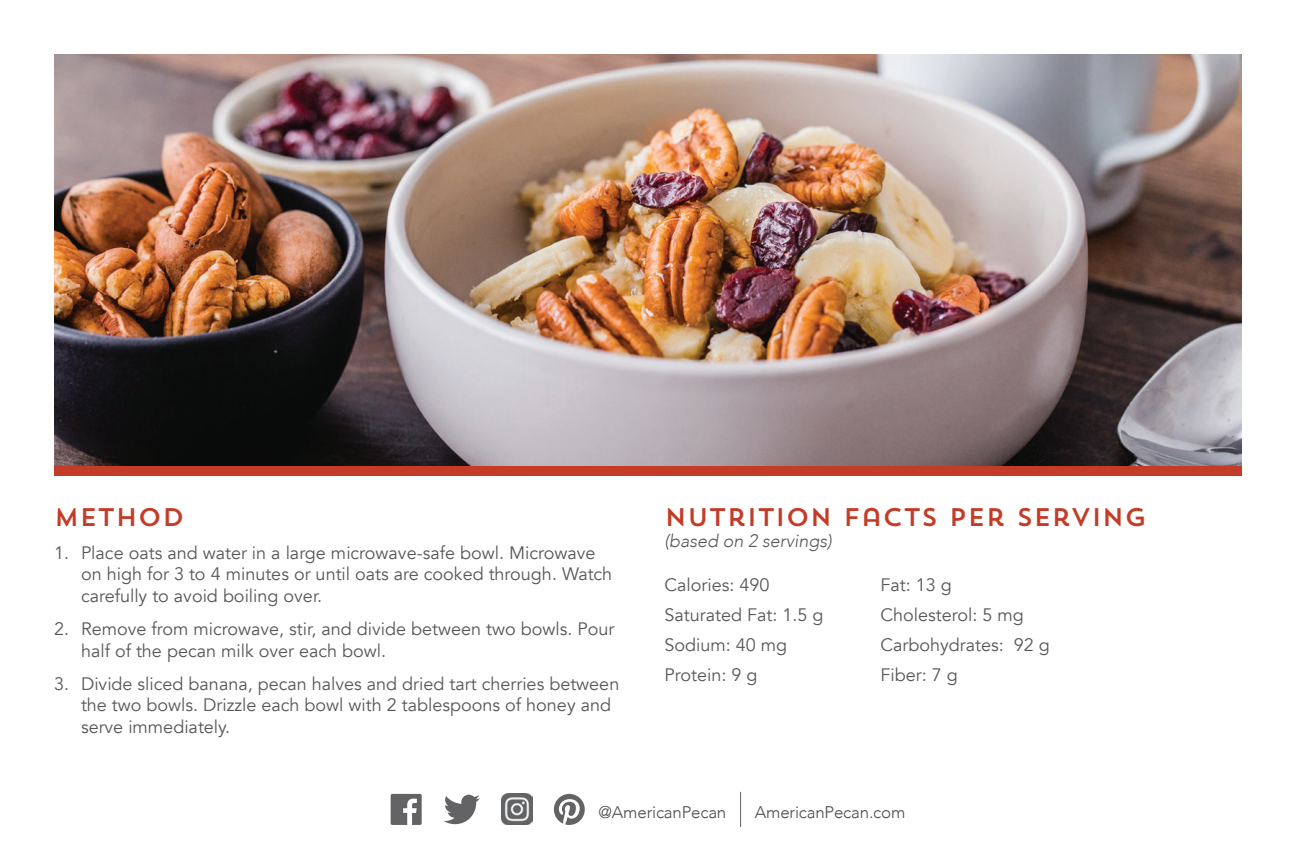
<style>
.page{position:relative;width:1296px;height:864px;background:#fff}
.page>*{position:absolute;margin:0;border:0;box-sizing:border-box;transform-origin:0 0}
.t1{font:25.5px "Trend Sans One";color:#c43b27}
.t2{font:18px/21.6px "Avenir";color:#57585a}
.t3{font:italic 300 18px "Avenir";color:#57585a}
.t4{font:300 16.8px "Avenir";letter-spacing:-.01em;color:#4b4c4d}
</style>
<div class="page">
<div style="left:54px;top:465px;width:1188px;height:11px;background:#c43b27"></div>
<img style="left:502px;top:794px;width:31px;height:31px">
<svg style="left:444px;top:795px;width:36px;height:29px"></svg>
<div style="left:391px;top:794px;width:31px;height:31px;background:#636366;border-radius:2px"></div>
<svg style="left:403px;top:799px;width:14px;height:26px"></svg>
<hr style="left:740px;top:792px;width:1px;height:35px;background:#636366">
<svg style="left:554px;top:794px;width:31px;height:31px"></svg>
<img style="left:54px;top:54px;width:1188px;height:411px">
<h1 class="t1" style="left:54px;top:501px;width:132px">METHOD</h1>
<p class="t2" style="left:81px;top:542px;width:533px;text-indent:-27px">1. Place oats and water in a large microwave-safe bowl. Microwave on high for 3 to 4 minutes or until oats are cooked through. Watch carefully to avoid boiling over.</p>
<p class="t2" style="left:81px;top:618px;width:535px;text-indent:-27px">2. Remove from microwave, stir, and divide between two bowls. Pour half of the pecan milk over each bowl.</p>
<p class="t2" style="left:81px;top:673px;width:540px;text-indent:-27px">3. Divide sliced banana, pecan halves and dried tart cherries between the two bowls. Drizzle each bowl with 2 tablespoons of honey and serve immediately.</p>
<h1 class="t1" style="left:664px;top:501px;width:484px">NUTRITION FACTS PER SERVING</h1>
<p class="t3" style="left:664px;top:531px;width:169px">(based on 2 servings)</p>
<p class="t2" style="left:664px;top:574px;width:107px">Calories: 490</p>
<p class="t2" style="left:880px;top:574px;width:73px">Fat: 13 g</p>
<p class="t2" style="left:664px;top:604px;width:160px">Saturated Fat: 1.5 g</p>
<p class="t2" style="left:880px;top:604px;width:145px">Cholesterol: 5 mg</p>
<p class="t2" style="left:664px;top:634px;width:124px">Sodium: 40 mg</p>
<p class="t2" style="left:880px;top:634px;width:171px">Carbohydrates: 92 g</p>
<p class="t2" style="left:664px;top:664px;width:94px">Protein: 9 g</p>
<p class="t2" style="left:880px;top:664px;width:79px">Fiber: 7 g</p>
<p class="t4" style="left:599px;top:802px;width:129px">@AmericanPecan</p>
<p class="t4" style="left:755px;top:802px;width:152px">AmericanPecan.com</p>
</div>
